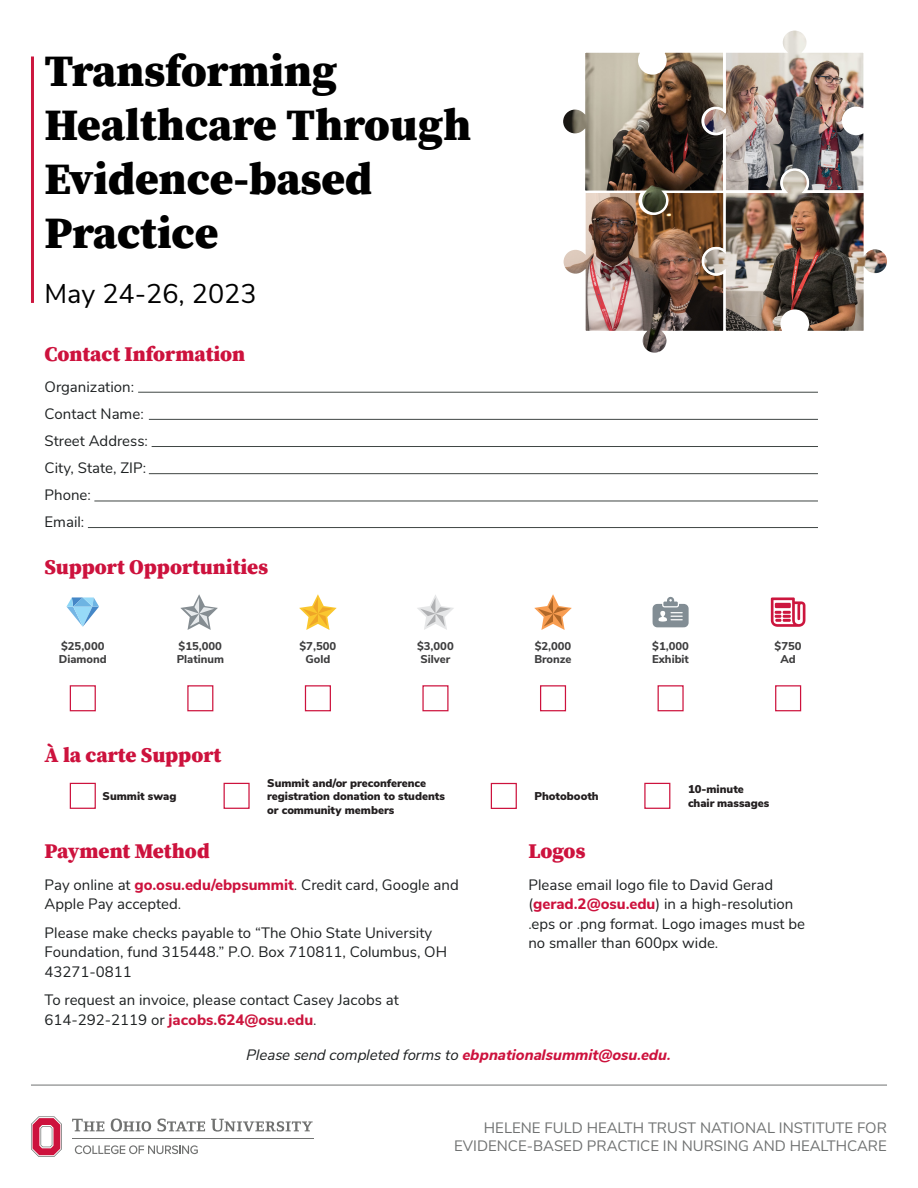
<style>
.page{position:relative;width:918px;height:1188px;background:#fff}
.page>*{position:absolute;margin:0;border:0;box-sizing:border-box;transform-origin:0 0}
.t1{font:900 45px/54px "Buckeye Serif";color:#000}
.t2{font:27px "Buckeye Sans";color:#000}
.t3{font:900 21px "Buckeye Serif";color:#cd123d}
.t4{font:15px/19.5px "Buckeye Sans";color:#1e2122}
.t5{font:15px "Buckeye Sans";color:#707272}
.t6{font:italic 15px "Buckeye Sans";color:#1e2122}
.t7{font:900 11.25px/13.5px "Buckeye Sans";color:#231f20}
.t8{font:800 11.25px "Buckeye Sans";color:#3e3e3f}
.s1{font-weight:800;color:#cd123d}
.s2{font-weight:800;color:#cc163e}
</style>
<div class="page">
<div style="left:70px;top:783px;width:26px;height:26px;border:1px solid #cd123d"></div>
<div style="left:224px;top:783px;width:26px;height:26px;border:1px solid #cd123d"></div>
<div style="left:491px;top:783px;width:26px;height:26px;border:1px solid #cd123d"></div>
<div style="left:644px;top:783px;width:26px;height:26px;border:1px solid #cd123d"></div>
<hr style="left:88px;top:527px;width:730px;height:1px;background:#3f4543">
<hr style="left:94px;top:501px;width:724px;height:1px;background:#3f4543">
<hr style="left:149px;top:473px;width:669px;height:1px;background:#3f4543">
<hr style="left:152px;top:446px;width:666px;height:1px;background:#3f4543">
<hr style="left:149px;top:419px;width:669px;height:1px;background:#3f4543">
<hr style="left:138px;top:392px;width:680px;height:1px;background:#3f4543">
<hr style="left:31px;top:1085px;width:856px;height:1px;background:#707272">
<svg style="left:31px;top:1116px;width:31px;height:41px"></svg>
<hr style="left:72px;top:1138px;width:241px;height:1px;background:#717271">
<svg style="left:72px;top:1119px;width:32px;height:12px"></svg>
<svg style="left:111px;top:1119px;width:40px;height:13px"></svg>
<svg style="left:158px;top:1119px;width:47px;height:13px"></svg>
<svg style="left:211px;top:1119px;width:102px;height:13px"></svg>
<svg style="left:75px;top:1145px;width:123px;height:9px"></svg>
<img style="left:563px;top:30px;width:324px;height:323px">
<hr style="left:31px;top:56px;width:3px;height:247px;background:#cc163e">
<div style="left:775px;top:685px;width:26px;height:26px;border:1px solid #cd123d"></div>
<svg style="left:771px;top:597px;width:34px;height:30px"></svg>
<div style="left:658px;top:685px;width:26px;height:26px;border:1px solid #cd123d"></div>
<svg style="left:653px;top:597px;width:36px;height:30px"></svg>
<div style="left:540px;top:685px;width:26px;height:26px;border:1px solid #cd123d"></div>
<svg style="left:534px;top:594px;width:38px;height:36px"></svg>
<div style="left:305px;top:685px;width:26px;height:26px;border:1px solid #cd123d"></div>
<svg style="left:299px;top:594px;width:38px;height:36px"></svg>
<div style="left:422px;top:685px;width:27px;height:26px;border:1px solid #cd123d"></div>
<svg style="left:417px;top:595px;width:37px;height:35px"></svg>
<div style="left:70px;top:685px;width:26px;height:26px;border:1px solid #cd123d"></div>
<svg style="left:67px;top:597px;width:32px;height:30px"></svg>
<div style="left:187px;top:685px;width:26px;height:26px;border:1px solid #cd123d"></div>
<svg style="left:180px;top:594px;width:38px;height:36px"></svg>
<p class="t1" style="left:45px;top:43px;width:428px">Transforming<br>Healthcare Through<br>Evidence-based<br>Practice</p>
<p class="t2" style="left:45px;top:274px;width:214px">May 24-26, 2023</p>
<p class="t3" style="left:45px;top:339px;width:202px">Contact Information</p>
<p class="t4" style="left:45px;top:376px;width:91px">Organization:</p>
<p class="t4" style="left:45px;top:403px;width:101px">Contact Name:</p>
<p class="t4" style="left:45px;top:430px;width:105px">Street Address:</p>
<p class="t4" style="left:45px;top:457px;width:103px">City, State, ZIP:</p>
<p class="t4" style="left:45px;top:484px;width:48px">Phone:</p>
<p class="t4" style="left:45px;top:511px;width:41px">Email:</p>
<p class="t3" style="left:45px;top:552px;width:225px">Support Opportunities</p>
<p class="t8" style="left:61px;top:638px;width:45px">$25,000</p>
<p class="t8" style="left:59px;top:651px;width:49px">Diamond</p>
<p class="t8" style="left:179px;top:638px;width:45px">$15,000</p>
<p class="t8" style="left:177px;top:651px;width:49px">Platinum</p>
<p class="t8" style="left:300px;top:638px;width:38px">$7,500</p>
<p class="t8" style="left:306px;top:651px;width:26px">Gold</p>
<p class="t8" style="left:417px;top:638px;width:38px">$3,000</p>
<p class="t8" style="left:421px;top:651px;width:31px">Silver</p>
<p class="t3" style="left:45px;top:740px;width:178px">À la carte Support</p>
<p class="t7" style="left:103px;top:789px;width:75px">Summit swag</p>
<p class="t3" style="left:45px;top:836px;width:167px">Payment Method</p>
<p class="t7" style="left:267px;top:775px;width:179px">Summit and/or preconference registration donation to students</p>
<p class="t7" style="left:267px;top:802px;width:129px">or community members</p>
<p class="t4" style="left:45px;top:874px;width:416px">Pay online at <span class="s1">go.osu.edu/ebpsummit</span>. Credit card, Google and<br>Apple Pay accepted.</p>
<p class="t4" style="left:45px;top:922px;width:404px">Please make checks payable to “The Ohio State University<br>Foundation, fund 315448.” P.O. Box 710811, Columbus, OH<br>43271-0811</p>
<p class="t4" style="left:45px;top:989px;width:356px">To request an invoice, please contact Casey Jacobs at<br>614-292-2119 or <span class="s2">jacobs.624@osu.edu</span>.</p>
<p class="t8" style="left:535px;top:638px;width:38px">$2,000</p>
<p class="t8" style="left:535px;top:651px;width:39px">Bronze</p>
<p class="t7" style="left:534px;top:789px;width:66px">Photobooth</p>
<p class="t3" style="left:528px;top:836px;width:58px">Logos</p>
<p class="t8" style="left:652px;top:638px;width:38px">$1,000</p>
<p class="t8" style="left:652px;top:651px;width:38px">Exhibit</p>
<p class="t8" style="left:775px;top:638px;width:28px">$750</p>
<p class="t8" style="left:780px;top:651px;width:17px">Ad</p>
<p class="t7" style="left:688px;top:782px;width:57px">10-minute</p>
<p class="t7" style="left:688px;top:795px;width:83px">chair massages</p>
<p class="t4" style="left:528px;top:874px;width:278px">Please email logo file to David Gerad (<span class="s1">gerad.2@osu.edu</span>) in a high-resolution .eps or .png format. Logo images must be no smaller than 600px wide.</p>
<p class="t6" style="left:247px;top:1044px;width:425px">Please send completed forms to <span class="s1">ebpnationalsummit@osu.edu.</span></p>
<p class="t5" style="left:484px;top:1117px;width:405px">HELENE FULD HEALTH TRUST NATIONAL INSTITUTE FOR</p>
<p class="t5" style="left:454px;top:1135px;width:434px">EVIDENCE-BASED PRACTICE IN NURSING AND HEALTHCARE</p>
</div>
